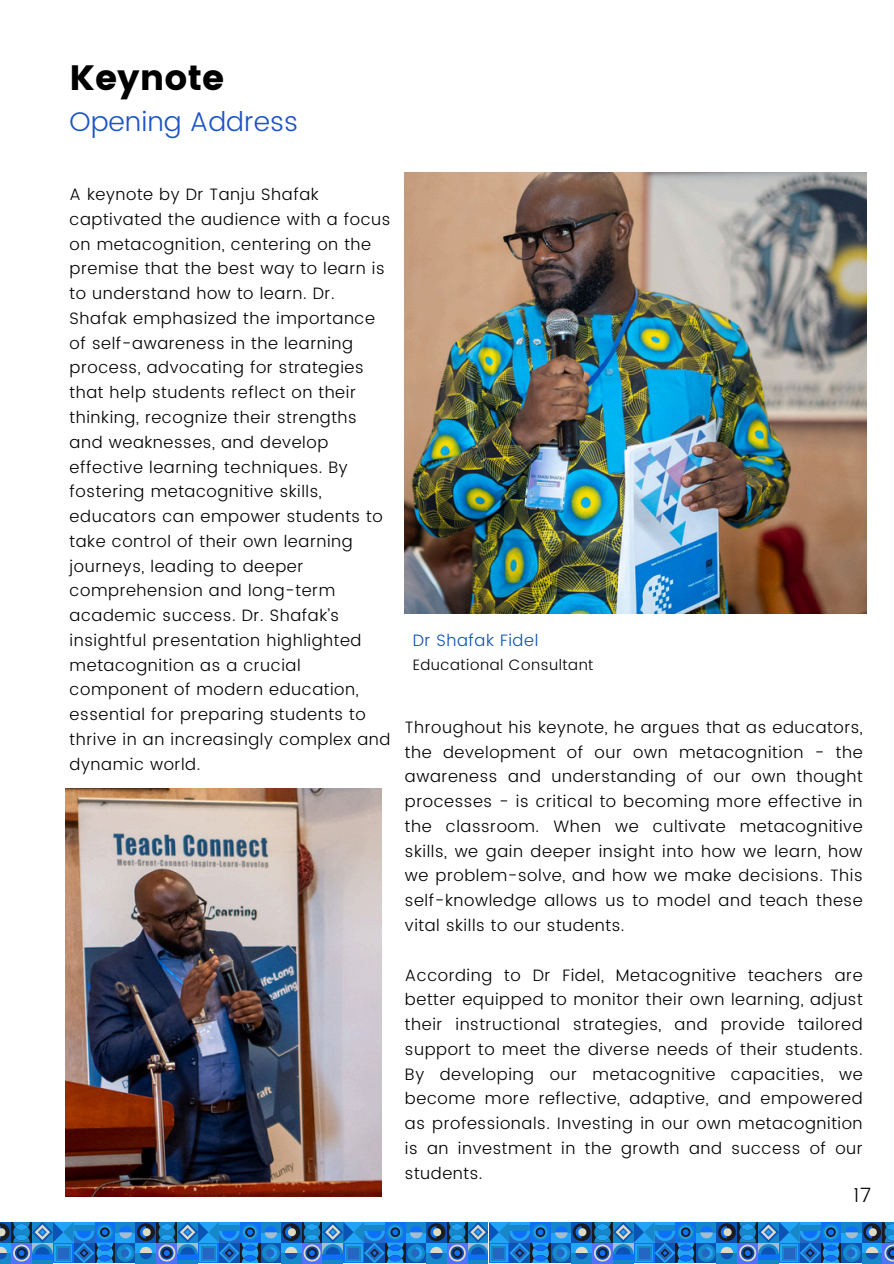
<style>
.page{position:relative;width:894px;height:1264px;background:#fff}
.page>*{position:absolute;margin:0;border:0;box-sizing:border-box;transform-origin:0 0}
.t1{font:35.25px "Poppins";color:#000}
.t2{font:300 27px "Poppins";color:#1b54c4}
.t3{font:300 19.5px "Poppins";color:#000}
.t4{font:300 16.5px/24.8px "Poppins";letter-spacing:.035em;color:#000;text-align:justify}
.t5{font:300 16.5px "Poppins";letter-spacing:.035em;color:#0b53b4}
.t6{font:300 15px "Poppins";letter-spacing:.035em;color:#000}
</style>
<div class="page">
<div style="left:116px;top:1221px;width:20px;height:20px;background:#21a3f6"></div>
<div style="left:116px;top:1221px;width:20px;height:11px;background:#1687c8"></div>
<svg style="left:119px;top:1226px;width:13px;height:12px"></svg>
<div style="left:0;top:1252px;width:11px;height:11px;background:#1687c8"></div>
<svg style="left:116px;top:1242px;width:20px;height:20px"></svg>
<div style="left:117px;top:1244px;width:17px;height:17px;background:#1687c8;border-radius:50%"></div>
<svg style="left:121px;top:1246px;width:11px;height:12px"></svg>
<div style="left:95px;top:1221px;width:20px;height:20px;background:#0c71f8"></div>
<div style="left:11px;top:1243px;width:20px;height:20px;background:#5271ff"></div>
<svg style="left:113px;top:1242px;width:2px;height:20px"></svg>
<hr style="left:32px;top:1259px;width:20px;height:4px;background:#1687c8">
<svg style="left:0;top:1221px;width:113px;height:41px;background:#2a7dc9"></svg>
<div style="left:261px;top:1221px;width:20px;height:20px;background:linear-gradient(to right,#21a3f6,#21a3f6)"></div>
<div style="left:261px;top:1221px;width:20px;height:11px;background:#1687c8"></div>
<svg style="left:265px;top:1226px;width:12px;height:12px"></svg>
<div style="left:135px;top:1243px;width:21px;height:20px;background:#21a3f6"></div>
<div style="left:135px;top:1252px;width:21px;height:11px;background:#1687c8"></div>
<svg style="left:140px;top:1246px;width:12px;height:13px"></svg>
<div style="left:261px;top:1242px;width:20px;height:20px;background:#0b53b4"></div>
<div style="left:262px;top:1244px;width:18px;height:17px;background:#1687c8;border-radius:50%"></div>
<svg style="left:266px;top:1246px;width:11px;height:12px"></svg>
<div style="left:135px;top:1222px;width:21px;height:20px;background:#0b53b4"></div>
<svg style="left:137px;top:1223px;width:18px;height:18px"></svg>
<svg style="left:140px;top:1226px;width:11px;height:12px"></svg>
<svg style="left:258px;top:1222px;width:2px;height:19px"></svg>
<div style="left:156px;top:1243px;width:21px;height:20px;background:#5271ff"></div>
<svg style="left:258px;top:1242px;width:2px;height:20px"></svg>
<div style="left:156px;top:1222px;width:21px;height:20px;background:#1b1b22"></div>
<hr style="left:177px;top:1259px;width:20px;height:4px;background:#1687c8">
<svg style="left:158px;top:1222px;width:100px;height:40px;background:#237ccc"></svg>
<svg style="left:406px;top:1232px;width:20px;height:9px"></svg>
<div style="left:406px;top:1221px;width:20px;height:11px;background:#1687c8"></div>
<svg style="left:410px;top:1226px;width:12px;height:12px"></svg>
<div style="left:281px;top:1243px;width:20px;height:20px;background:#21a3f6"></div>
<div style="left:281px;top:1252px;width:20px;height:11px;background:#1687c8"></div>
<svg style="left:285px;top:1246px;width:12px;height:13px"></svg>
<div style="left:406px;top:1242px;width:20px;height:20px;background:#0b53b4"></div>
<div style="left:407px;top:1244px;width:18px;height:17px;background:#1687c8;border-radius:50%"></div>
<svg style="left:411px;top:1247px;width:11px;height:11px"></svg>
<svg style="left:281px;top:1222px;width:20px;height:20px"></svg>
<svg style="left:282px;top:1223px;width:18px;height:18px"></svg>
<svg style="left:285px;top:1226px;width:11px;height:12px"></svg>
<svg style="left:403px;top:1222px;width:2px;height:19px"></svg>
<div style="left:301px;top:1243px;width:21px;height:20px;background:#5271ff"></div>
<svg style="left:403px;top:1242px;width:2px;height:20px"></svg>
<div style="left:301px;top:1222px;width:21px;height:20px;background:#1b1b22"></div>
<hr style="left:322px;top:1259px;width:20px;height:4px;background:#1687c8">
<svg style="left:303px;top:1222px;width:100px;height:40px;background:#237ccc"></svg>
<svg style="left:551px;top:1232px;width:20px;height:9px"></svg>
<div style="left:551px;top:1221px;width:20px;height:11px;background:#1687c8"></div>
<svg style="left:555px;top:1226px;width:12px;height:12px"></svg>
<div style="left:426px;top:1243px;width:20px;height:20px;background:#21a3f6"></div>
<div style="left:426px;top:1252px;width:20px;height:11px;background:#1687c8"></div>
<svg style="left:430px;top:1246px;width:12px;height:13px"></svg>
<svg style="left:551px;top:1242px;width:20px;height:20px"></svg>
<div style="left:552px;top:1244px;width:18px;height:17px;background:#1687c8;border-radius:50%"></div>
<svg style="left:556px;top:1247px;width:11px;height:11px"></svg>
<svg style="left:426px;top:1222px;width:20px;height:20px"></svg>
<svg style="left:427px;top:1223px;width:18px;height:18px"></svg>
<svg style="left:430px;top:1226px;width:11px;height:12px"></svg>
<div style="left:530px;top:1221px;width:20px;height:20px;background:#0c71f8"></div>
<div style="left:446px;top:1243px;width:21px;height:20px;background:#5271ff"></div>
<div style="left:530px;top:1242px;width:20px;height:20px;background:#1b1b22"></div>
<div style="left:446px;top:1222px;width:21px;height:20px;background:#1b1b22"></div>
<hr style="left:467px;top:1259px;width:21px;height:4px;background:#1687c8">
<svg style="left:448px;top:1221px;width:101px;height:41px;background:#2b7fcd"></svg>
<svg style="left:696px;top:1232px;width:20px;height:9px"></svg>
<div style="left:696px;top:1221px;width:20px;height:11px;background:#1687c8"></div>
<svg style="left:700px;top:1226px;width:12px;height:12px"></svg>
<div style="left:571px;top:1243px;width:20px;height:20px;background:#21a3f6"></div>
<div style="left:571px;top:1252px;width:20px;height:11px;background:#1687c8"></div>
<svg style="left:575px;top:1246px;width:12px;height:13px"></svg>
<svg style="left:696px;top:1242px;width:20px;height:20px"></svg>
<svg style="left:697px;top:1244px;width:18px;height:17px"></svg>
<svg style="left:701px;top:1246px;width:11px;height:12px"></svg>
<svg style="left:571px;top:1222px;width:20px;height:20px"></svg>
<svg style="left:572px;top:1223px;width:18px;height:18px"></svg>
<svg style="left:575px;top:1226px;width:11px;height:12px"></svg>
<div style="left:675px;top:1221px;width:21px;height:20px;background:#0c71f8"></div>
<div style="left:592px;top:1243px;width:20px;height:20px;background:#5271ff"></div>
<div style="left:675px;top:1242px;width:21px;height:20px;background:#1b1b22"></div>
<div style="left:592px;top:1222px;width:20px;height:20px;background:#1b1b22"></div>
<hr style="left:612px;top:1259px;width:21px;height:4px;background:#1687c8">
<svg style="left:594px;top:1221px;width:100px;height:41px;background:#287fcd"></svg>
<svg style="left:841px;top:1232px;width:20px;height:9px"></svg>
<div style="left:841px;top:1221px;width:20px;height:11px;background:#1687c8"></div>
<svg style="left:845px;top:1226px;width:12px;height:12px"></svg>
<div style="left:716px;top:1243px;width:20px;height:20px;background:#21a3f6"></div>
<div style="left:716px;top:1252px;width:20px;height:11px;background:#1687c8"></div>
<svg style="left:720px;top:1246px;width:12px;height:13px"></svg>
<svg style="left:841px;top:1242px;width:20px;height:20px"></svg>
<svg style="left:842px;top:1244px;width:18px;height:17px"></svg>
<svg style="left:846px;top:1246px;width:11px;height:12px"></svg>
<svg style="left:716px;top:1222px;width:20px;height:20px"></svg>
<svg style="left:717px;top:1223px;width:18px;height:18px"></svg>
<svg style="left:720px;top:1226px;width:11px;height:12px"></svg>
<svg style="left:839px;top:1222px;width:2px;height:19px"></svg>
<div style="left:737px;top:1243px;width:20px;height:20px;background:#5271ff"></div>
<svg style="left:839px;top:1242px;width:2px;height:20px"></svg>
<div style="left:737px;top:1222px;width:20px;height:20px;background:#1b1b22"></div>
<hr style="left:757px;top:1259px;width:21px;height:4px;background:#1687c8">
<svg style="left:739px;top:1222px;width:100px;height:40px;background:#237ccc"></svg>
<div style="left:861px;top:1243px;width:20px;height:20px;background:#21a3f6"></div>
<div style="left:861px;top:1252px;width:20px;height:11px;background:#1687c8"></div>
<svg style="left:865px;top:1246px;width:13px;height:13px"></svg>
<svg style="left:861px;top:1222px;width:20px;height:20px"></svg>
<svg style="left:862px;top:1223px;width:18px;height:18px"></svg>
<svg style="left:865px;top:1226px;width:11px;height:12px"></svg>
<div style="left:882px;top:1243px;width:11px;height:20px;background:#5271ff"></div>
<div style="left:882px;top:1222px;width:11px;height:20px;background:#1b1b22"></div>
<svg style="left:884px;top:1222px;width:9px;height:39px"></svg>
<img style="left:405px;top:172px;width:461px;height:441px">
<img style="left:66px;top:788px;width:315px;height:408px">
<h1 class="t1" style="left:70px;top:58px;width:156px">Keynote</h1>
<h2 class="t2" style="left:70px;top:106px;width:230px">Opening Address</h2>
<p class="t4" style="left:70px;top:182px;width:322px;text-align:left">A keynote by Dr Tanju Shafak captivated the audience with a focus on metacognition, centering on the premise that the best way to learn is to understand how to learn. Dr.<br>Shafak emphasized the importance of self-awareness in the learning process, advocating for strategies that help students reflect on their thinking, recognize their strengths and weaknesses, and develop effective learning techniques. By fostering metacognitive skills, educators can empower students to take control of their own learning journeys, leading to deeper comprehension and long-term academic success. Dr. Shafak’s insightful presentation highlighted metacognition as a crucial component of modern education, essential for preparing students to thrive in an increasingly complex and dynamic world.</p>
<p class="t5" style="left:412px;top:630px;width:127px">Dr Shafak Fidel</p>
<p class="t6" style="left:412px;top:655px;width:182px">Educational Consultant</p>
<p class="t4" style="left:405px;top:714px;width:459px">Throughout his keynote, he argues that as educators, the development of our own metacognition - the awareness and understanding of our own thought processes - is critical to becoming more effective in the classroom. When we cultivate metacognitive skills, we gain deeper insight into how we learn, how we problem-solve, and how we make decisions. This self-knowledge allows us to model and teach these vital skills to our students.</p>
<p class="t4" style="left:405px;top:962px;width:459px">According to Dr Fidel, Metacognitive teachers are better equipped to monitor their own learning, adjust their instructional strategies, and provide tailored support to meet the diverse needs of their students.<br>By developing our metacognitive capacities, we become more reflective, adaptive, and empowered as professionals. Investing in our own metacognition is an investment in the growth and success of our students.</p>
<p class="t3" style="left:853px;top:1183px;width:19px">17</p>
</div>
